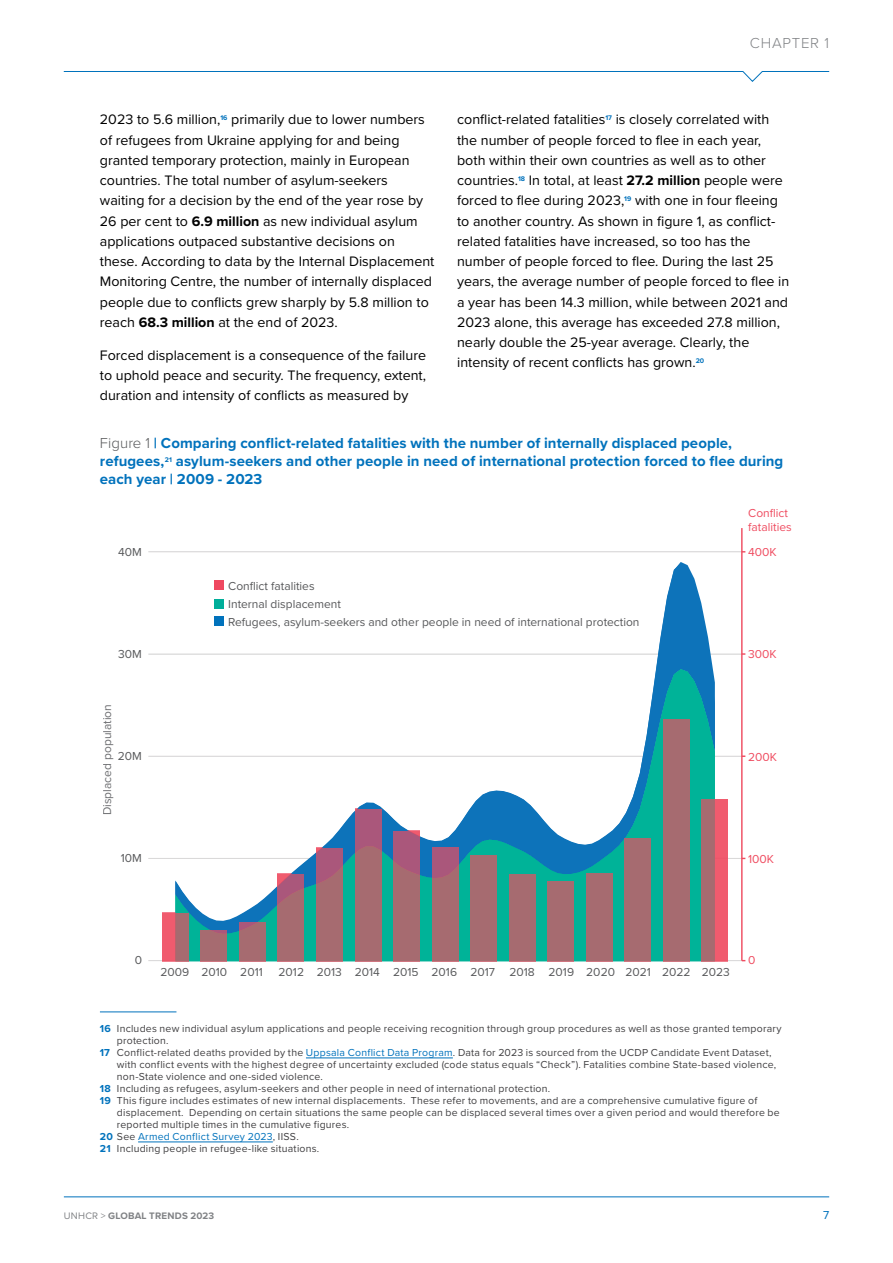
<style>
.page{position:relative;width:893px;height:1263px;background:#fff}
.page>*{position:absolute;margin:0;border:0;box-sizing:border-box;transform-origin:0 0}
.t1{font:700 15px/18px "Proxima Nova";letter-spacing:.005em;color:#0072bc}
.t2{font:300 15px "Proxima Nova";color:#808285}
.t3{font:14.25px/20.2px "Proxima Nova";color:#000}
.t4{font:12px "Proxima Nova";color:#58595b}
.t5{font:12px/14.4px "Proxima Nova";color:#ef4c60}
.t6{font:12px "Proxima Nova";color:#6d6e71}
.t7{font:12px "Proxima Nova";color:#0072bc}
.t8{font:10.5px "Proxima Nova";letter-spacing:.02em;color:#414042}
.t9{font:10.5px "Proxima Nova";letter-spacing:.02em;color:#0072bc}
.t10{font:700 9.75px "Proxima Nova";letter-spacing:.02em;color:#808285}
.s1{font-weight:700}
.s2{font-weight:300;color:#58595b}
.s3{font-weight:700;color:#0072bc}
.s4{color:#0072bc}
.s5{color:#414042}
.s6{font-weight:400}
</style>
<div class="page">
<hr style="left:100px;top:1012px;width:76px;height:1px;background:#0072bc">
<hr style="left:306px;top:1058px;width:147px;height:1px;background:#0072bc">
<hr style="left:138px;top:1142px;width:135px;height:1px;background:#0072bc">
<hr style="left:148px;top:960px;width:594px;height:1px;background:#dad9d9">
<hr style="left:148px;top:858px;width:594px;height:1px;background:#dad9d9">
<hr style="left:148px;top:756px;width:594px;height:1px;background:#dad9d9">
<hr style="left:148px;top:654px;width:594px;height:1px;background:#dad9d9">
<hr style="left:148px;top:551px;width:594px;height:1px;background:#dad9d9">
<hr style="left:741px;top:528px;width:2px;height:433px;background:#ef4c60">
<div style="left:162px;top:912px;width:27px;height:49px;background:#f37f90"></div>
<svg style="left:175px;top:562px;width:540px;height:107px"></svg>
<svg style="left:175px;top:669px;width:540px;height:292px"></svg>
<svg style="left:162px;top:913px;width:27px;height:48px"></svg>
<div style="left:200px;top:930px;width:27px;height:31px;background:#a66b70"></div>
<svg style="left:239px;top:922px;width:27px;height:39px"></svg>
<div style="left:277px;top:874px;width:27px;height:87px;background:linear-gradient(to bottom,#b05b77,#a1716d)"></div>
<div style="left:316px;top:848px;width:27px;height:113px;background:linear-gradient(to bottom,#aa5b79,#a5716d)"></div>
<div style="left:355px;top:809px;width:27px;height:152px;background:linear-gradient(to bottom,#a95b79,#a5716d)"></div>
<div style="left:393px;top:831px;width:27px;height:130px;background:linear-gradient(to bottom,#ab597a,#a4716d)"></div>
<div style="left:432px;top:847px;width:27px;height:114px;background:linear-gradient(to bottom,#a95b78,#a5716d)"></div>
<div style="left:470px;top:855px;width:27px;height:106px;background:#a66b70"></div>
<div style="left:509px;top:874px;width:27px;height:87px;background:#a66b70"></div>
<div style="left:547px;top:881px;width:27px;height:80px;background:#a66b70"></div>
<div style="left:586px;top:873px;width:27px;height:88px;background:#a66b70"></div>
<div style="left:624px;top:838px;width:27px;height:123px;background:#a66b70"></div>
<div style="left:663px;top:719px;width:27px;height:242px;background:#a66b70"></div>
<svg style="left:701px;top:799px;width:27px;height:162px;background:#c9636e"></svg>
<hr style="left:64px;top:1196px;width:765px;height:1px;background:#0072bc">
<svg style="left:63px;top:71px;width:767px;height:11px"></svg>
<p class="t2" style="left:750px;top:32px;width:22px">Chapter</p>
<p class="t2" style="left:825px;top:32px;width:6px">1</p>
<p class="t3" style="left:100px;top:109px;width:336px">2023 to 5.6 million,<sup>16</sup> primarily due to lower numbers of refugees from Ukraine applying for and being granted temporary protection, mainly in European countries. The total number of asylum-seekers waiting for a decision by the end of the year rose by 26 per cent to <span class="s1">6.9 million</span> as new individual asylum applications outpaced substantive decisions on these. According to data by the Internal Displacement Monitoring Centre, the number of internally displaced people due to conflicts grew sharply by 5.8 million to reach <span class="s1">68.3 million</span> at the end of 2023.</p>
<p class="t3" style="left:100px;top:344px;width:328px;text-align:justify">Forced displacement is a consequence of the failure to uphold peace and security. The frequency, extent, duration and intensity of conflicts as measured by</p>
<p class="t3" style="left:457px;top:109px;width:334px">conflict-related fatalities<sup>17</sup> is closely correlated with the number of people forced to flee in each year, both within their own countries as well as to other countries.<sup>18</sup> In total, at least <span class="s1">27.2 million</span> people were forced to flee during 2023,<sup>19</sup> with one in four fleeing to another country. As shown in figure 1, as conflict&shy;related fatalities have increased, so too has the number of people forced to flee. During the last 25 years, the average number of people forced to flee in a year has been 14.3 million, while between 2021 and 2023 alone, this average has exceeded 27.8 million, nearly double the 25-year average. Clearly, the intensity of recent conflicts has grown.<sup>20</sup></p>
<p class="t1" style="left:100px;top:434px;width:685px"><span class="s2">Figure 1</span> | Comparing conflict-related fatalities with the number of internally displaced people, refugees,<sup>21</sup> asylum-seekers and other people in need of international protection forced to flee during each year | 2009 - 2023</p>
<p class="t5" style="left:748px;top:505px;width:45px">Conflict fatalities</p>
<p class="t4" style="left:118px;top:543px;width:25px">40M</p>
<p class="t5" style="left:748px;top:544px;width:30px">400K</p>
<p class="t4" style="left:228px;top:577px;width:88px">Conflict fatalities</p>
<p class="t4" style="left:228px;top:613px;width:413px">Refugees, asylum-seekers and other people in need of international protection</p>
<p class="t4" style="left:228px;top:595px;width:114px">Internal displacement</p>
<p class="t4" style="left:118px;top:645px;width:25px">30M</p>
<p class="t5" style="left:748px;top:647px;width:30px">300K</p>
<p class="t6" style="left:98px;top:815px;width:113px;rotate:-90deg">Displaced population</p>
<p class="t4" style="left:118px;top:747px;width:26px">20M</p>
<p class="t5" style="left:748px;top:749px;width:30px">200K</p>
<p class="t4" style="left:121px;top:849px;width:23px">10M</p>
<p class="t5" style="left:748px;top:851px;width:27px">100K</p>
<p class="t4" style="left:135px;top:951px;width:9px">0</p>
<p class="t4" style="left:161px;top:963px;width:104px">2009 2010 2011</p>
<p class="t4" style="left:279px;top:963px;width:453px">2012 2013 2014 2015 2016 2017 2018 2019 2020 2021 2022 2023</p>
<p class="t5" style="left:748px;top:953px;width:9px">0</p>
<p class="t8" style="left:100px;top:1021px;width:683px"><span class="s3">16</span> Includes new individual asylum applications and people receiving recognition through group procedures as well as those granted temporary</p>
<p class="t8" style="left:117px;top:1033px;width:53px">protection.</p>
<p class="t8" style="left:100px;top:1045px;width:673px"><span class="s3">17</span> Conflict-related deaths provided by the <span class="s4">Uppsala Conflict Data Program</span>. Data for 2023 is sourced from the UCDP Candidate Event Dataset,</p>
<p class="t8" style="left:117px;top:1057px;width:661px">with conflict events with the highest degree of uncertainty excluded (code status equals “Check”). Fatalities combine State-based violence,</p>
<p class="t8" style="left:117px;top:1069px;width:208px">non-State violence and one-sided violence.</p>
<p class="t8" style="left:100px;top:1081px;width:452px"><span class="s3">18</span> Including as refugees, asylum-seekers and other people in need of international protection.</p>
<p class="t8" style="left:100px;top:1093px;width:659px"><span class="s3">19</span> This figure includes estimates of new internal displacements. These refer to movements, and are a comprehensive cumulative figure of</p>
<p class="t8" style="left:117px;top:1105px;width:664px">displacement. Depending on certain situations the same people can be displaced several times over a given period and would therefore be</p>
<p class="t8" style="left:117px;top:1117px;width:234px">reported multiple times in the cumulative figures.</p>
<p class="t9" style="left:100px;top:1129px;width:200px"><span class="s1">20</span> <span class="s5">See</span> Armed Conflict Survey 2023<span class="s5">, IISS.</span></p>
<p class="t8" style="left:100px;top:1141px;width:221px"><span class="s3">21</span> Including people in refugee-like situations.</p>
<p class="t10" style="left:64px;top:1208px;width:152px"><span class="s6">UNHCR &gt;</span> GLOBAL TRENDS 2023</p>
<p class="t7" style="left:823px;top:1206px;width:8px">7</p>
</div>
